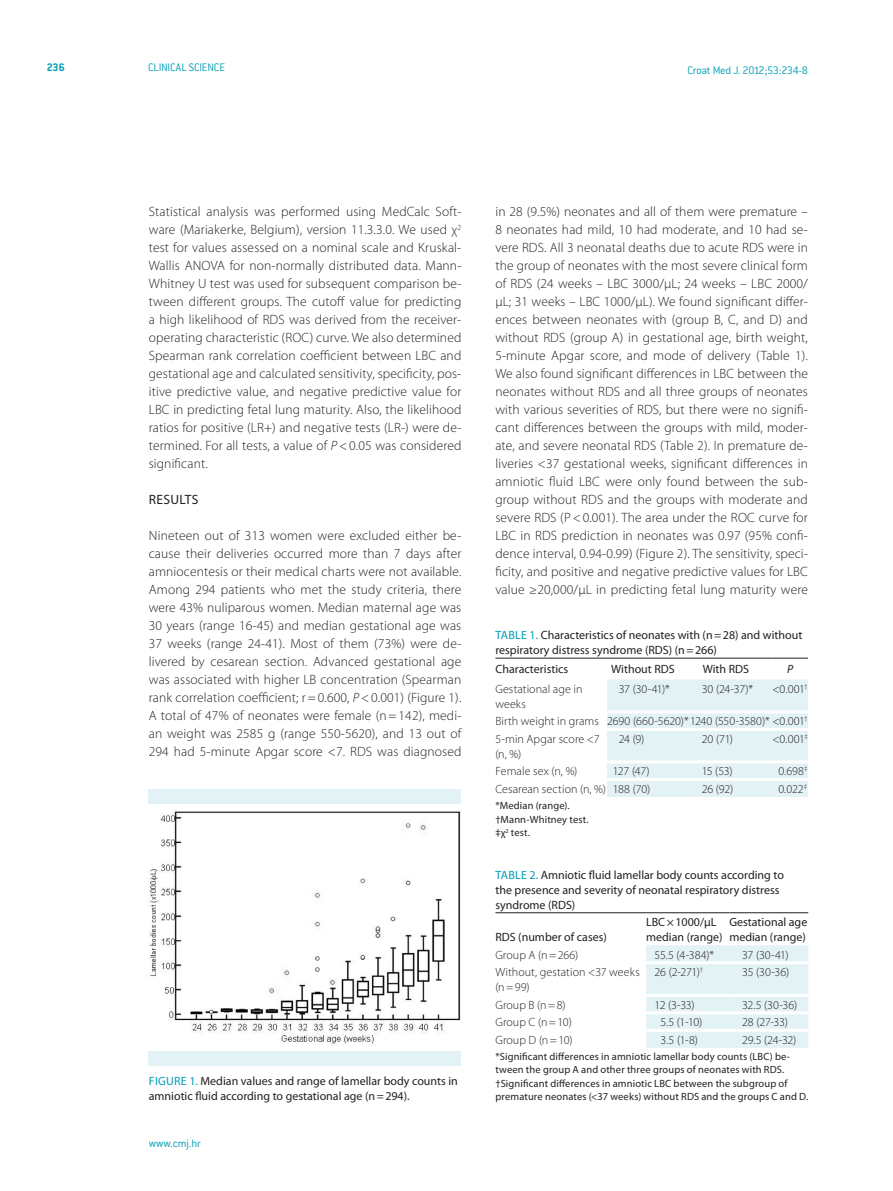
<style>
.page{position:relative;width:893px;height:1191px;background:#fff}
.page>*{position:absolute;margin:0;border:0;box-sizing:border-box;transform-origin:0 0}
.t1{font:300 13.5px/18px "Myriad Pro";letter-spacing:.01em;color:#231f20;text-align:justify}
.t2{font:13.5px "Myriad Pro";letter-spacing:.02em;color:#231f20}
.t3{font:12px/15px "Myriad Pro";color:#231f20}
.t4{font:300 12px/15px "Myriad Pro";color:#231f20}
.t5{font:300 12px "ITC Conduit LTCE";letter-spacing:-.015em;color:#009fb4}
.t6{font:700 12px "ITC Conduit LTCE";color:#009fb4}
.t7{font:italic 12px "Myriad Pro";color:#231f20}
.t8{font:10.5px/13.5px "Myriad Pro";letter-spacing:.01em;color:#231f20}
.s1{font-style:italic}
.s2{color:#009fb4}
</style>
<div class="page">
<div style="left:646px;top:945px;width:162px;height:102px;background:#e2f2f5"></div>
<hr style="left:495px;top:912px;width:151px;height:1px;background:#231f20">
<hr style="left:646px;top:912px;width:83px;height:1px;background:#231f20">
<hr style="left:729px;top:912px;width:79px;height:1px;background:#231f20">
<hr style="left:646px;top:961px;width:83px;height:3px;background:#fff">
<hr style="left:729px;top:961px;width:79px;height:3px;background:#fff">
<hr style="left:646px;top:993px;width:83px;height:3px;background:#fff">
<hr style="left:729px;top:993px;width:79px;height:3px;background:#fff">
<hr style="left:646px;top:1011px;width:83px;height:3px;background:#fff">
<hr style="left:729px;top:1011px;width:79px;height:3px;background:#fff">
<hr style="left:646px;top:1028px;width:83px;height:3px;background:#fff">
<hr style="left:729px;top:1028px;width:79px;height:3px;background:#fff">
<div style="left:607px;top:679px;width:201px;height:118px;background:#e2f2f5"></div>
<hr style="left:495px;top:658px;width:112px;height:1px;background:#231f20">
<hr style="left:607px;top:658px;width:83px;height:1px;background:#231f20">
<hr style="left:690px;top:658px;width:82px;height:1px;background:#231f20">
<hr style="left:772px;top:658px;width:36px;height:1px;background:#231f20">
<hr style="left:607px;top:710px;width:83px;height:3px;background:#fff">
<hr style="left:690px;top:710px;width:82px;height:3px;background:#fff">
<hr style="left:772px;top:710px;width:36px;height:3px;background:#fff">
<hr style="left:607px;top:728px;width:83px;height:3px;background:#fff">
<hr style="left:690px;top:728px;width:82px;height:3px;background:#fff">
<hr style="left:772px;top:728px;width:36px;height:3px;background:#fff">
<hr style="left:607px;top:760px;width:83px;height:3px;background:#fff">
<hr style="left:690px;top:760px;width:82px;height:3px;background:#fff">
<hr style="left:772px;top:760px;width:36px;height:3px;background:#fff">
<hr style="left:607px;top:778px;width:83px;height:3px;background:#fff">
<hr style="left:690px;top:778px;width:82px;height:3px;background:#fff">
<hr style="left:772px;top:778px;width:36px;height:3px;background:#fff">
<img style="left:150px;top:811px;width:311px;height:234px">
<div style="left:149px;top:789px;width:312px;height:15px;background:#e2f2f5"></div>
<div style="left:149px;top:1050px;width:312px;height:15px;background:#e2f2f5"></div>
<p class="t6" style="left:47px;top:60px;width:19px">236</p>
<p class="t5" style="left:148px;top:61px;width:79px">CLINICAL SCIENCE</p>
<p class="t5" style="left:687px;top:63px;width:122px">Croat Med J. 2012;53:234-8</p>
<p class="t1" style="left:149px;top:202px;width:314px">Statistical analysis was performed using MedCalc Soft&shy;ware (Mariakerke, Belgium), version 11.3.3.0. We used χ<sup>2 </sup>test for values assessed on a nominal scale and Kruskal-Wallis ANOVA for non-normally distributed data. Mann-Whitney U test was used for subsequent comparison be&shy;tween different groups. The cutoff value for predicting a high likelihood of RDS was derived from the receiver&shy;operating characteristic (ROC) curve. We also determined Spearman rank correlation coefficient between LBC and gestational age and calculated sensitivity, specificity, pos&shy;itive predictive value, and negative predictive value for LBC in predicting fetal lung maturity. Also, the likelihood ratios for positive (LR+) and negative tests (LR-) were de&shy;termined. For all tests, a value of <span class="s1">P</span>&lt;0.05 was considered significant.</p>
<p class="t2" style="left:149px;top:491px;width:51px">Results</p>
<p class="t1" style="left:149px;top:526px;width:314px">Nineteen out of 313 women were excluded either be&shy;cause their deliveries occurred more than 7 days after amniocentesis or their medical charts were not available.<br>Among 294 patients who met the study criteria, there were 43% nuliparous women. Median maternal age was 30 years (range 16-45) and median gestational age was 37 weeks (range 24-41). Most of them (73%) were de&shy;livered by cesarean section. Advanced gestational age was associated with higher LB concentration (Spearman rank correlation coefficient; r=0.600, <span class="s1">P</span>&lt;0.001) (Figure 1).<br>A total of 47% of neonates were female (n=142), medi&shy;an weight was 2585 g (range 550-5620), and 13 out of 294 had 5-minute Apgar score &lt;7. RDS was diagnosed</p>
<p class="t3" style="left:149px;top:1073px;width:311px"><span class="s2">Figure 1.</span> Median values and range of lamellar body counts in amniotic fluid according to gestational age (n=294).</p>
<p class="t5" style="left:149px;top:1136px;width:54px">www.cmj.hr</p>
<p class="t1" style="left:495px;top:202px;width:314px">in 28 (9.5%) neonates and all of them were premature – 8 neonates had mild, 10 had moderate, and 10 had se&shy;vere RDS. All 3 neonatal deaths due to acute RDS were in the group of neonates with the most severe clinical form of RDS (24 weeks – LBC 3000/µL; 24 weeks – LBC 2000/ µL; 31 weeks – LBC 1000/µL). We found significant differ&shy;ences between neonates with (group B, C, and D) and without RDS (group A) in gestational age, birth weight, 5-minute Apgar score, and mode of delivery (Table 1).<br>We also found significant differences in LBC between the neonates without RDS and all three groups of neonates with various severities of RDS, but there were no signifi&shy;cant differences between the groups with mild, moder&shy;ate, and severe neonatal RDS (Table 2). In premature de&shy;liveries &lt;37 gestational weeks, significant differences in amniotic fluid LBC were only found between the sub&shy;group without RDS and the groups with moderate and severe RDS (P&lt;0.001). The area under the ROC curve for LBC in RDS prediction in neonates was 0.97 (95% confi&shy;dence interval, 0.94-0.99) (Figure 2). The sensitivity, speci&shy;ficity, and positive and negative predictive values for LBC value ≥20,000/µL in predicting fetal lung maturity were</p>
<p class="t3" style="left:495px;top:627px;width:308px"><span class="s2">Table 1.</span> Characteristics of neonates with (n=28) and without respiratory distress syndrome (RDS) (n=266)</p>
<p class="t3" style="left:495px;top:661px;width:74px">Characteristics</p>
<p class="t3" style="left:611px;top:661px;width:57px">Without RDS</p>
<p class="t3" style="left:703px;top:661px;width:40px">With RDS</p>
<p class="t7" style="left:787px;top:662px;width:8px">P</p>
<p class="t4" style="left:495px;top:681px;width:89px">Gestational age in weeks</p>
<p class="t4" style="left:619px;top:681px;width:53px">37 (30-41)*</p>
<p class="t4" style="left:702px;top:681px;width:53px">30 (24-37)*</p>
<p class="t4" style="left:772px;top:681px;width:37px">&lt;0.001<sup>†</sup></p>
<p class="t4" style="left:495px;top:712px;width:314px;line-height:17.5px">Birth weight in grams 2690 (660-5620)*1240 (550-3580)* &lt;0.001<sup>†<br></sup>5-min Apgar score &lt;7</p>
<p class="t4" style="left:495px;top:746px;width:27px">(n, %)</p>
<p class="t4" style="left:619px;top:731px;width:27px">24 (9)</p>
<p class="t4" style="left:702px;top:731px;width:33px">20 (71)</p>
<p class="t4" style="left:772px;top:731px;width:37px">&lt;0.001<sup>‡</sup></p>
<p class="t4" style="left:495px;top:763px;width:84px">Female sex (n, %)</p>
<p class="t4" style="left:613px;top:763px;width:38px">127 (47)</p>
<p class="t4" style="left:702px;top:763px;width:32px">15 (53)</p>
<p class="t4" style="left:778px;top:763px;width:31px">0.698<sup>‡</sup></p>
<p class="t4" style="left:495px;top:781px;width:157px">Cesarean section (n, %) 188 (70)</p>
<p class="t4" style="left:702px;top:781px;width:33px">26 (92)</p>
<p class="t4" style="left:778px;top:781px;width:30px">0.022<sup>‡</sup></p>
<p class="t8" style="left:495px;top:798px;width:95px">*Median (range). †Mann-Whitney test. ‡χ<sup>2</sup> test.</p>
<p class="t3" style="left:495px;top:866px;width:290px"><span class="s2">Table 2.</span> Amniotic fluid lamellar body counts according to the presence and severity of neonatal respiratory distress syndrome (RDS)</p>
<p class="t3" style="left:495px;top:929px;width:113px">RDS (number of cases)</p>
<p class="t3" style="left:646px;top:914px;width:78px">LBC×1000/µL median (range)</p>
<p class="t3" style="left:729px;top:914px;width:79px">Gestational age median (range)</p>
<p class="t4" style="left:495px;top:947px;width:85px">Group A (n=266)</p>
<p class="t4" style="left:655px;top:947px;width:61px">55.5 (4-384)*</p>
<p class="t4" style="left:742px;top:947px;width:48px">37 (30-41)</p>
<p class="t4" style="left:495px;top:964px;width:146px">Without, gestation &lt;37 weeks (n=99)</p>
<p class="t4" style="left:655px;top:964px;width:50px">26 (2-271)<sup>†</sup></p>
<p class="t4" style="left:742px;top:964px;width:49px">35 (30-36)</p>
<p class="t4" style="left:495px;top:997px;width:72px">Group B (n=8)</p>
<p class="t4" style="left:655px;top:997px;width:42px">12 (3-33)</p>
<p class="t4" style="left:742px;top:997px;width:57px">32.5 (30-36)</p>
<p class="t4" style="left:495px;top:1014px;width:78px">Group C (n=10)</p>
<p class="t4" style="left:660px;top:1014px;width:43px">5.5 (1-10)</p>
<p class="t4" style="left:742px;top:1014px;width:47px">28 (27-33)</p>
<p class="t4" style="left:495px;top:1032px;width:79px">Group D (n=10)</p>
<p class="t4" style="left:660px;top:1032px;width:39px">3.5 (1-8)</p>
<p class="t4" style="left:742px;top:1032px;width:56px">29.5 (24-32)</p>
<p class="t8" style="left:495px;top:1049px;width:314px">*Significant differences in amniotic lamellar body counts (LBC) be&shy;tween the group A and other three groups of neonates with RDS. †Significant differences in amniotic LBC between the subgroup of premature neonates (&lt;37 weeks) without RDS and the groups C and D.</p>
</div>
